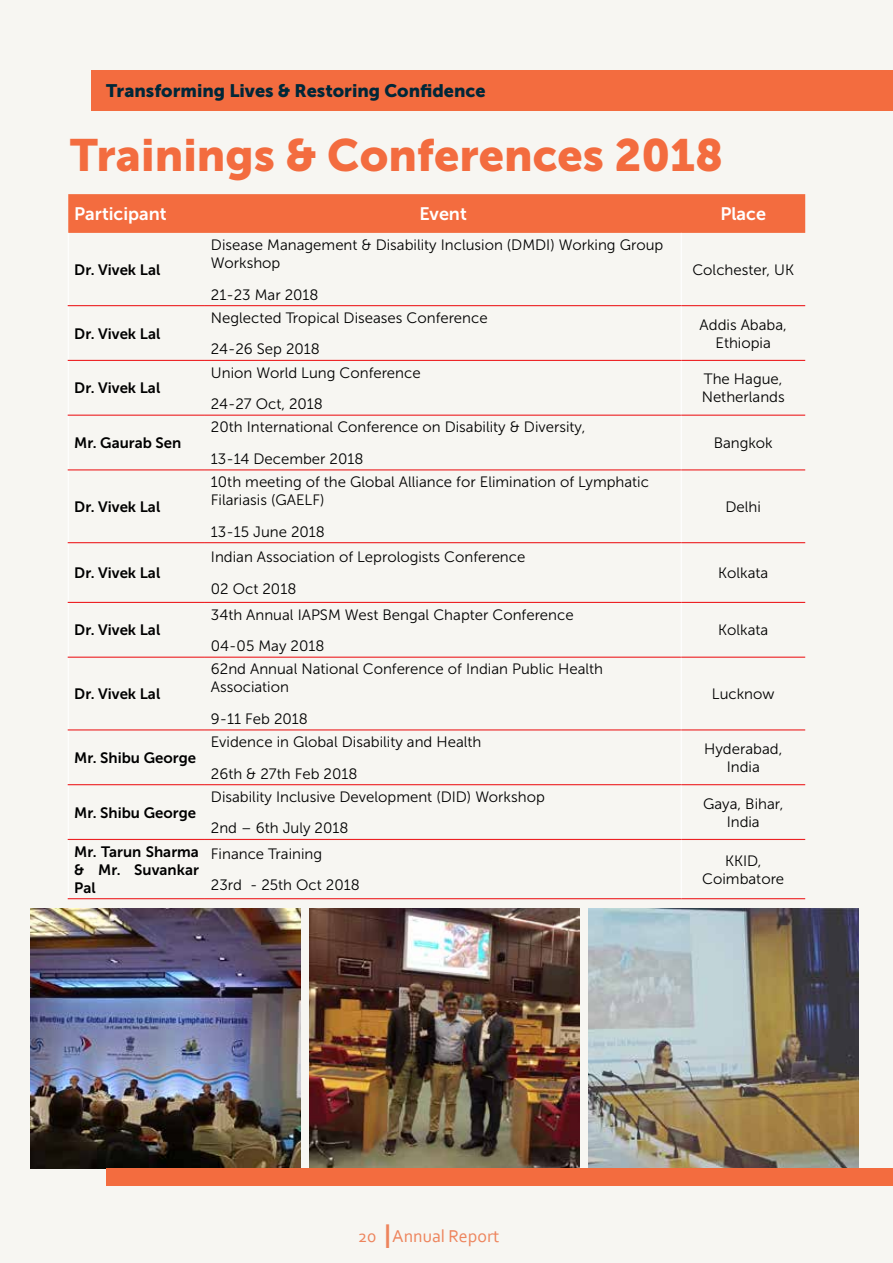
<style>
.page{position:relative;width:893px;height:1263px;background:#f7f6f2}
.page>*{position:absolute;margin:0;border:0;box-sizing:border-box;transform-origin:0 0}
.t1{font:45px "Museo Sans 900";color:#f36c3f}
.t2{font:18px "Museo Sans 900";color:#002738}
.t3{font:18px "Museo Sans 700";color:#fff}
.t4{font:18px "Corbel";color:#f36c3f}
.t5{font:15px/18px "Museo Sans 300";color:#000}
.t6{font:15px/18px "Museo Sans 700";color:#000;text-align:justify}
.s1{font-size:36px}
</style>
<div class="page">
<div style="left:68px;top:194px;width:737px;height:39px;background:#f36c3f"></div>
<hr style="left:205px;top:305px;width:476px;height:1px;background:#ed2124">
<hr style="left:205px;top:360px;width:476px;height:1px;background:#ed2124">
<hr style="left:205px;top:415px;width:476px;height:1px;background:#ed2124">
<hr style="left:205px;top:469px;width:476px;height:1px;background:#ed2124">
<hr style="left:205px;top:542px;width:476px;height:1px;background:#ed2124">
<hr style="left:205px;top:602px;width:476px;height:1px;background:#ed2124">
<hr style="left:205px;top:657px;width:476px;height:1px;background:#ed2124">
<hr style="left:205px;top:729px;width:476px;height:1px;background:#ed2124">
<hr style="left:205px;top:784px;width:476px;height:1px;background:#ed2124">
<hr style="left:205px;top:839px;width:476px;height:1px;background:#ed2124">
<hr style="left:205px;top:898px;width:476px;height:1px;background:#ed2124">
<hr style="left:681px;top:233px;width:1px;height:72px;background:#fff">
<hr style="left:681px;top:306px;width:1px;height:54px;background:#fff">
<hr style="left:681px;top:305px;width:124px;height:1px;background:#ed2124">
<hr style="left:681px;top:361px;width:1px;height:54px;background:#fff">
<hr style="left:681px;top:360px;width:124px;height:1px;background:#ed2124">
<hr style="left:681px;top:416px;width:1px;height:53px;background:#fff">
<hr style="left:681px;top:415px;width:124px;height:1px;background:#ed2124">
<hr style="left:681px;top:470px;width:1px;height:72px;background:#fff">
<hr style="left:681px;top:543px;width:1px;height:59px;background:#fff">
<hr style="left:681px;top:469px;width:124px;height:1px;background:#ed2124">
<hr style="left:681px;top:542px;width:124px;height:1px;background:#ed2124">
<hr style="left:681px;top:603px;width:1px;height:54px;background:#fff">
<hr style="left:681px;top:658px;width:1px;height:71px;background:#fff">
<hr style="left:681px;top:730px;width:1px;height:54px;background:#fff">
<hr style="left:681px;top:785px;width:1px;height:54px;background:#fff">
<hr style="left:681px;top:840px;width:1px;height:58px;background:#fff">
<hr style="left:681px;top:602px;width:124px;height:1px;background:#ed2124">
<hr style="left:681px;top:657px;width:124px;height:1px;background:#ed2124">
<hr style="left:681px;top:729px;width:124px;height:1px;background:#ed2124">
<hr style="left:681px;top:784px;width:124px;height:1px;background:#ed2124">
<hr style="left:681px;top:839px;width:124px;height:1px;background:#ed2124">
<hr style="left:681px;top:898px;width:124px;height:1px;background:#ed2124">
<hr style="left:68px;top:233px;width:1px;height:72px;background:#fff">
<hr style="left:68px;top:306px;width:1px;height:54px;background:#fff">
<hr style="left:68px;top:305px;width:137px;height:1px;background:#ed2124">
<hr style="left:68px;top:361px;width:1px;height:54px;background:#fff">
<hr style="left:68px;top:416px;width:1px;height:53px;background:#fff">
<hr style="left:68px;top:360px;width:137px;height:1px;background:#ed2124">
<hr style="left:68px;top:415px;width:137px;height:1px;background:#ed2124">
<hr style="left:68px;top:470px;width:1px;height:72px;background:#fff">
<hr style="left:68px;top:543px;width:1px;height:59px;background:#fff">
<hr style="left:68px;top:603px;width:1px;height:54px;background:#fff">
<hr style="left:68px;top:658px;width:1px;height:71px;background:#fff">
<hr style="left:68px;top:730px;width:1px;height:54px;background:#fff">
<hr style="left:68px;top:785px;width:1px;height:54px;background:#fff">
<hr style="left:68px;top:840px;width:1px;height:58px;background:#fff">
<hr style="left:68px;top:469px;width:137px;height:1px;background:#ed2124">
<hr style="left:68px;top:542px;width:137px;height:1px;background:#ed2124">
<hr style="left:68px;top:602px;width:137px;height:1px;background:#ed2124">
<hr style="left:68px;top:657px;width:137px;height:1px;background:#ed2124">
<hr style="left:68px;top:729px;width:137px;height:1px;background:#ed2124">
<hr style="left:68px;top:784px;width:137px;height:1px;background:#ed2124">
<hr style="left:68px;top:839px;width:137px;height:1px;background:#ed2124">
<hr style="left:68px;top:898px;width:137px;height:1px;background:#ed2124">
<img style="left:30px;top:908px;width:270px;height:260px">
<img style="left:309px;top:908px;width:270px;height:260px">
<img style="left:588px;top:908px;width:270px;height:260px">
<div style="left:91px;top:70px;width:802px;height:41px;background:#f36c3f"></div>
<div style="left:106px;top:1168px;width:787px;height:17px;background:#f36c3f"></div>
<p class="t2" style="left:106px;top:81px;width:381px">Transforming Lives &amp; Restoring Confidence</p>
<h1 class="t1" style="left:70px;top:130px;width:655px">Trainings &amp; Conferences 2018</h1>
<p class="t3" style="left:74px;top:204px;width:94px">Participant</p>
<p class="t3" style="left:419px;top:204px;width:49px">Event</p>
<p class="t3" style="left:720px;top:204px;width:47px">Place</p>
<p class="t6" style="left:74px;top:261px;width:87px">Dr. Vivek Lal</p>
<p class="t6" style="left:74px;top:324px;width:87px">Dr. Vivek Lal</p>
<p class="t6" style="left:74px;top:379px;width:87px">Dr. Vivek Lal</p>
<p class="t6" style="left:74px;top:434px;width:109px">Mr. Gaurab Sen</p>
<p class="t6" style="left:74px;top:498px;width:87px">Dr. Vivek Lal</p>
<p class="t6" style="left:74px;top:564px;width:87px">Dr. Vivek Lal</p>
<p class="t6" style="left:74px;top:621px;width:87px">Dr. Vivek Lal</p>
<p class="t6" style="left:74px;top:685px;width:87px">Dr. Vivek Lal</p>
<p class="t6" style="left:74px;top:749px;width:123px">Mr. Shibu George</p>
<p class="t6" style="left:74px;top:803px;width:123px">Mr. Shibu George</p>
<p class="t5" style="left:211px;top:236px;width:454px">Disease Management &amp; Disability Inclusion (DMDI) Working Group<br>Workshop</p>
<p class="t5" style="left:211px;top:286px;width:109px">21-23 Mar 2018</p>
<p class="t5" style="left:692px;top:261px;width:103px">Colchester, UK</p>
<p class="t5" style="left:211px;top:302px;width:278px;line-height:31.5px">Neglected Tropical Diseases Conference<br>24-26 Sep 2018</p>
<p class="t5" style="left:700px;top:316px;width:89px;text-align:center">Addis Ababa,<br>Ethiopia</p>
<p class="t5" style="left:211px;top:357px;width:211px;line-height:31.5px">Union World Lung Conference<br>24-27 Oct, 2018</p>
<p class="t5" style="left:702px;top:370px;width:85px">The Hague,<br>Netherlands</p>
<p class="t5" style="left:211px;top:412px;width:376px;line-height:31.5px">20th International Conference on Disability &amp; Diversity,<br>13-14 December 2018</p>
<p class="t5" style="left:211px;top:473px;width:439px">10th meeting of the Global Alliance for Elimination of Lymphatic<br>Filariasis (GAELF)</p>
<p class="t5" style="left:211px;top:523px;width:115px">13-15 June 2018</p>
<p class="t5" style="left:211px;top:542px;width:316px;line-height:31.5px">Indian Association of Leprologists Conference<br>02 Oct 2018</p>
<p class="t5" style="left:211px;top:599px;width:364px;line-height:31.5px">34th Annual IAPSM West Bengal Chapter Conference<br>04-05 May 2018</p>
<p class="t5" style="left:211px;top:660px;width:394px">62nd Annual National Conference of Indian Public Health<br>Association</p>
<p class="t5" style="left:211px;top:710px;width:99px">9-11 Feb 2018</p>
<p class="t5" style="left:714px;top:434px;width:61px">Bangkok</p>
<p class="t5" style="left:725px;top:498px;width:37px">Delhi</p>
<p class="t5" style="left:718px;top:564px;width:51px">Kolkata</p>
<p class="t5" style="left:718px;top:621px;width:51px">Kolkata</p>
<p class="t5" style="left:712px;top:685px;width:64px">Lucknow</p>
<p class="t5" style="left:211px;top:726px;width:272px;line-height:31.5px">Evidence in Global Disability and Health<br>26th &amp; 27th Feb 2018</p>
<p class="t5" style="left:704px;top:740px;width:80px;text-align:center">Hyderabad,<br>India</p>
<p class="t5" style="left:211px;top:781px;width:335px;line-height:31.5px">Disability Inclusive Development (DID) Workshop<br>2nd – 6th July 2018</p>
<p class="t5" style="left:703px;top:795px;width:82px;text-align:center">Gaya, Bihar,<br>India</p>
<p class="t6" style="left:74px;top:842px;width:126px">Mr. Tarun Sharma &amp; Mr. Suvankar Pal</p>
<p class="t5" style="left:211px;top:838px;width:150px;line-height:31.5px">Finance Training<br>23rd - 25th Oct 2018</p>
<p class="t5" style="left:702px;top:852px;width:83px;text-align:center">KKID,<br>Coimbatore</p>
<p class="t4" style="left:358px;top:1225px;width:143px">20 <span class="s1">I</span>Annual Report</p>
</div>
